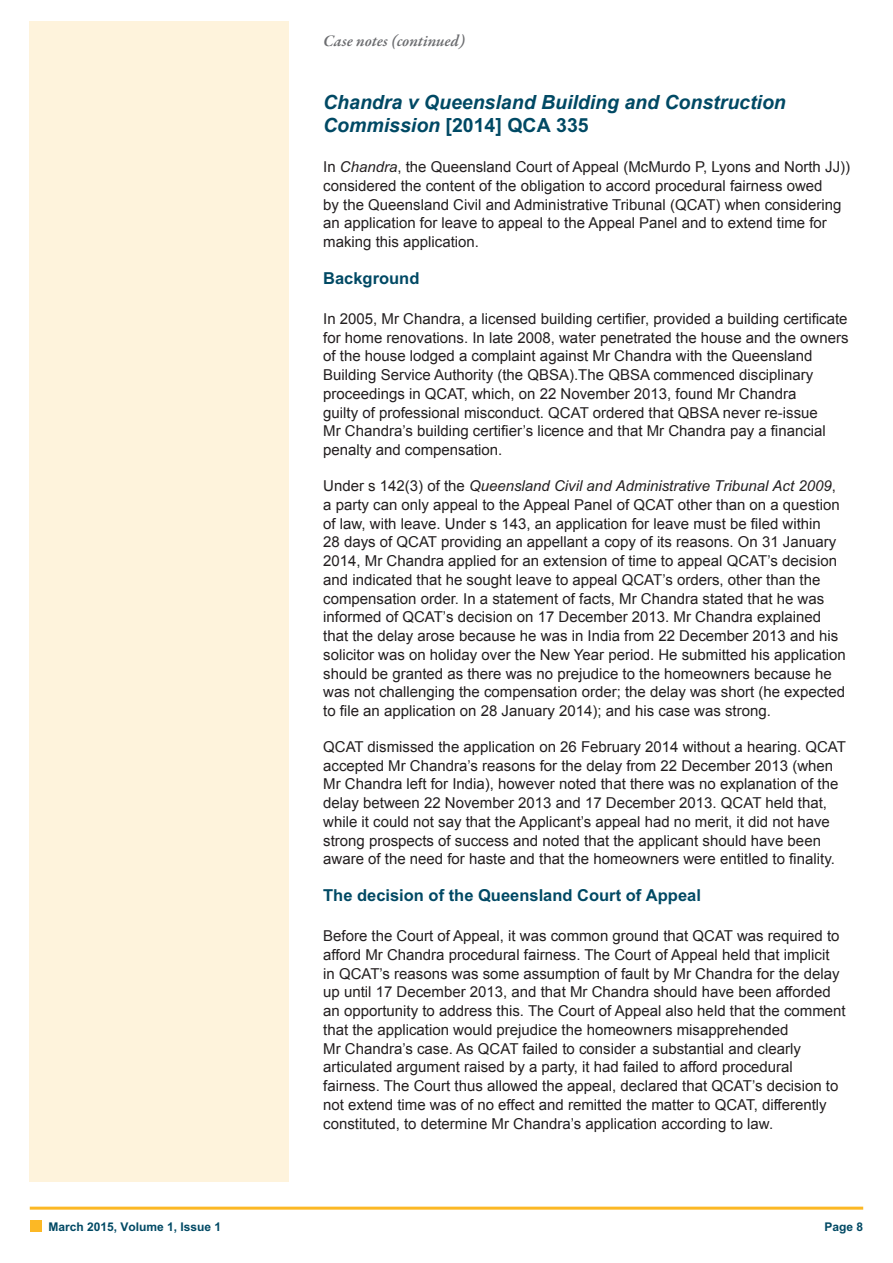
<style>
.page{position:relative;width:893px;height:1263px;background:#fff}
.page>*{position:absolute;margin:0;border:0;box-sizing:border-box;transform-origin:0 0}
.Sub_heading_1{font:italic 700 19.5px/23.4px "Arial";color:#004964}
.Sub_heading_2{font:700 16.5px "Arial";color:#004964}
.cont{font:italic 600 16.5px "Garamond Premr Pro";letter-spacing:-.005em;color:#6c6d70}
.Body_copy{font:15px/18.8px "Arial";color:#231f20}
.t1{font:700 12px "Arial";color:#004964}
.s1{font-style:normal}
.s2{font-style:italic}
</style>
<div class="page">
<div style="left:30px;top:1220px;width:12px;height:12px;background:#fcb825"></div>
<hr style="left:30px;top:1206px;width:833px;height:3px;background:#fcb825">
<div style="left:30px;top:21px;width:259px;height:1161px;background:#fef3dc"></div>
<p class="t1" style="left:48px;top:1220px;width:174px">March 2015, Volume 1, Issue 1</p>
<p class="cont" style="left:323px;top:31px;width:143px">Case notes (continued)</p>
<p class="Sub_heading_1" style="left:323px;top:90px;width:464px">Chandra v Queensland Building and Construction<br>Commission <span class="s1">[2014] QCA 335</span></p>
<p class="Body_copy" style="left:323px;top:157px;width:528px">In <span class="s2">Chandra</span>, the Queensland Court of Appeal (McMurdo P, Lyons and North JJ)) considered the content of the obligation to accord procedural fairness owed<br>by the Queensland Civil and Administrative Tribunal (QCAT) when considering an application for leave to appeal to the Appeal Panel and to extend time for making this application.</p>
<p class="Sub_heading_2" style="left:323px;top:269px;width:98px">Background</p>
<p class="Body_copy" style="left:323px;top:309px;width:527px">In 2005, Mr Chandra, a licensed building certifier, provided a building certificate for home renovations. In late 2008, water penetrated the house and the owners of the house lodged a complaint against Mr Chandra with the Queensland Building Service Authority (the QBSA).The QBSA commenced disciplinary proceedings in QCAT, which, on 22 November 2013, found Mr Chandra<br>guilty of professional misconduct. QCAT ordered that QBSA never re-issue<br>Mr Chandra’s building certifier’s licence and that Mr Chandra pay a financial penalty and compensation.</p>
<p class="Body_copy" style="left:323px;top:476px;width:524px">Under s 142(3) of the <span class="s2">Queensland Civil and Administrative Tribunal Act 2009</span>, a party can only appeal to the Appeal Panel of QCAT other than on a question of law, with leave. Under s 143, an application for leave must be filed within<br>28 days of QCAT providing an appellant a copy of its reasons. On 31 January 2014, Mr Chandra applied for an extension of time to appeal QCAT’s decision and indicated that he sought leave to appeal QCAT’s orders, other than the compensation order. In a statement of facts, Mr Chandra stated that he was informed of QCAT’s decision on 17 December 2013. Mr Chandra explained that the delay arose because he was in India from 22 December 2013 and his solicitor was on holiday over the New Year period. He submitted his application should be granted as there was no prejudice to the homeowners because he was not challenging the compensation order; the delay was short (he expected to file an application on 28 January 2014); and his case was strong.</p>
<p class="Body_copy" style="left:323px;top:737px;width:524px">QCAT dismissed the application on 26 February 2014 without a hearing. QCAT accepted Mr Chandra’s reasons for the delay from 22 December 2013 (when Mr Chandra left for India), however noted that there was no explanation of the delay between 22 November 2013 and 17 December 2013. QCAT held that, while it could not say that the Applicant’s appeal had no merit, it did not have strong prospects of success and noted that the applicant should have been aware of the need for haste and that the homeowners were entitled to finality.</p>
<p class="Sub_heading_2" style="left:323px;top:886px;width:379px">The decision of the Queensland Court of Appeal</p>
<p class="Body_copy" style="left:323px;top:926px;width:524px">Before the Court of Appeal, it was common ground that QCAT was required to afford Mr Chandra procedural fairness. The Court of Appeal held that implicit<br>in QCAT’s reasons was some assumption of fault by Mr Chandra for the delay up until 17 December 2013, and that Mr Chandra should have been afforded an opportunity to address this. The Court of Appeal also held that the comment that the application would prejudice the homeowners misapprehended<br>Mr Chandra’s case. As QCAT failed to consider a substantial and clearly articulated argument raised by a party, it had failed to afford procedural fairness. The Court thus allowed the appeal, declared that QCAT’s decision to not extend time was of no effect and remitted the matter to QCAT, differently constituted, to determine Mr Chandra’s application according to law.</p>
<p class="t1" style="left:824px;top:1219px;width:40px">Page 8</p>
</div>
